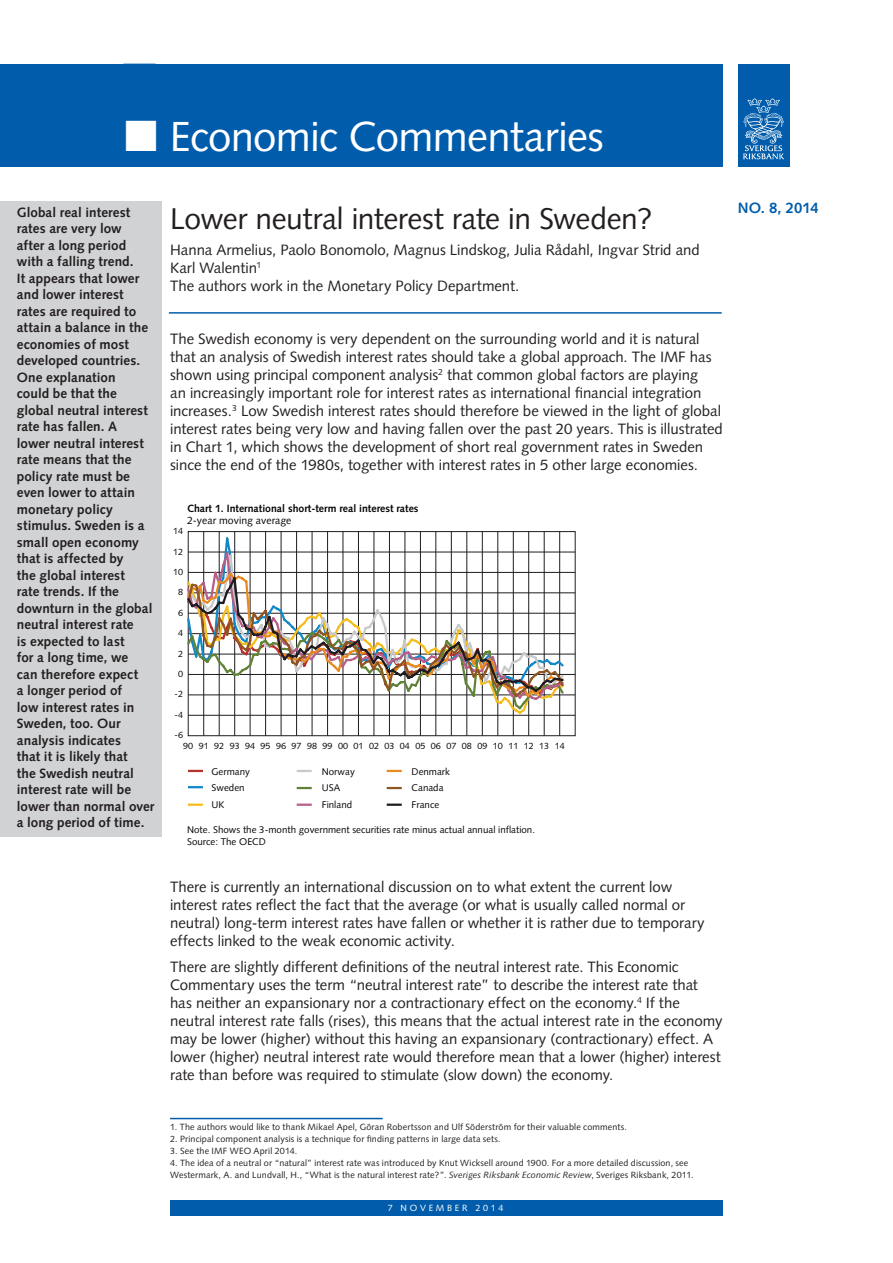
<style>
.page{position:relative;width:893px;height:1263px;background:#fff}
.page>*{position:absolute;margin:0;border:0;box-sizing:border-box;transform-origin:0 0}
.t1{font:42px "Syntax";color:#fff}
.t2{font:30px "Syntax";letter-spacing:-.015em;color:#231f20}
.t3{font:15px/18px "Syntax";letter-spacing:-.005em;color:#231f20}
.t4{font:700 15px "Syntax";color:#015dab}
.t5{font:700 13.5px/16.5px "Syntax";letter-spacing:.005em;color:#231f20}
.t6{font:700 10.5px "Syntax";color:#040503}
.t7{font:10.5px "Syntax";color:#040503}
.t8{font:9.75px/16.6px "Syntax";color:#040503}
.t9{font:9px/12px "Syntax";letter-spacing:.015em;color:#231f20}
.t10{font:9px "Syntax";color:#040503}
.t11{font:9px "Syntax";letter-spacing:.3em;color:#fff}
.s1{font-family:"Monotype Sorts"}
.s2{font-style:italic}
</style>
<div class="page">
<div style="left:170px;top:1200px;width:552px;height:16px;background:#015dab"></div>
<div style="left:188px;top:531px;width:387px;height:205px;border:1px solid #1f1c21"></div>
<hr style="left:188px;top:715px;width:387px;height:1px;background:#1f1c21">
<hr style="left:188px;top:695px;width:387px;height:1px;background:#1f1c21">
<hr style="left:188px;top:674px;width:387px;height:1px;background:#1f1c21">
<hr style="left:188px;top:654px;width:387px;height:1px;background:#1f1c21">
<hr style="left:188px;top:633px;width:387px;height:1px;background:#1f1c21">
<hr style="left:188px;top:613px;width:387px;height:1px;background:#1f1c21">
<hr style="left:188px;top:593px;width:387px;height:1px;background:#1f1c21">
<hr style="left:188px;top:572px;width:387px;height:1px;background:#1f1c21">
<hr style="left:188px;top:552px;width:387px;height:1px;background:#1f1c21">
<hr style="left:559px;top:532px;width:1px;height:204px;background:#1f1c21">
<hr style="left:544px;top:532px;width:1px;height:204px;background:#1f1c21">
<hr style="left:528px;top:532px;width:1px;height:204px;background:#1f1c21">
<hr style="left:513px;top:532px;width:1px;height:204px;background:#1f1c21">
<hr style="left:498px;top:532px;width:1px;height:204px;background:#1f1c21">
<hr style="left:482px;top:532px;width:1px;height:204px;background:#1f1c21">
<hr style="left:467px;top:532px;width:1px;height:204px;background:#1f1c21">
<hr style="left:451px;top:532px;width:1px;height:204px;background:#1f1c21">
<hr style="left:436px;top:532px;width:1px;height:204px;background:#1f1c21">
<hr style="left:420px;top:532px;width:1px;height:204px;background:#1f1c21">
<hr style="left:405px;top:532px;width:1px;height:204px;background:#1f1c21">
<hr style="left:389px;top:532px;width:1px;height:204px;background:#1f1c21">
<hr style="left:374px;top:532px;width:1px;height:204px;background:#1f1c21">
<hr style="left:358px;top:532px;width:1px;height:204px;background:#1f1c21">
<hr style="left:343px;top:532px;width:1px;height:204px;background:#1f1c21">
<hr style="left:327px;top:532px;width:1px;height:204px;background:#1f1c21">
<hr style="left:312px;top:532px;width:1px;height:204px;background:#1f1c21">
<hr style="left:296px;top:532px;width:1px;height:204px;background:#1f1c21">
<hr style="left:281px;top:532px;width:1px;height:204px;background:#1f1c21">
<hr style="left:265px;top:532px;width:1px;height:204px;background:#1f1c21">
<hr style="left:250px;top:532px;width:1px;height:204px;background:#1f1c21">
<hr style="left:234px;top:532px;width:1px;height:204px;background:#1f1c21">
<hr style="left:219px;top:532px;width:1px;height:204px;background:#1f1c21">
<hr style="left:203px;top:532px;width:1px;height:204px;background:#1f1c21">
<svg style="left:189px;top:770px;width:13px;height:2px"></svg>
<svg style="left:189px;top:786px;width:13px;height:2px"></svg>
<svg style="left:189px;top:803px;width:13px;height:3px"></svg>
<svg style="left:298px;top:770px;width:13px;height:2px"></svg>
<svg style="left:298px;top:787px;width:13px;height:2px"></svg>
<svg style="left:298px;top:803px;width:13px;height:3px"></svg>
<svg style="left:388px;top:770px;width:13px;height:2px"></svg>
<svg style="left:388px;top:787px;width:13px;height:2px"></svg>
<svg style="left:388px;top:803px;width:13px;height:3px"></svg>
<svg style="left:187px;top:536px;width:374px;height:15px"></svg>
<svg style="left:187px;top:711px;width:378px;height:5px"></svg>
<svg style="left:187px;top:551px;width:379px;height:22px"></svg>
<svg style="left:187px;top:570px;width:378px;height:5px"></svg>
<svg style="left:187px;top:592px;width:379px;height:119px"></svg>
<svg style="left:187px;top:575px;width:378px;height:119px"></svg>
<hr style="left:170px;top:1118px;width:213px;height:1px;background:#015dab">
<div style="left:0;top:201px;width:161px;height:636px;background:#d1d2d4"></div>
<hr style="left:169px;top:312px;width:553px;height:2px;background:#015dab">
<div style="left:0;top:64px;width:723px;height:103px;background:#015dab"></div>
<div style="left:738px;top:64px;width:51px;height:103px;background:#015dab"></div>
<svg style="left:743px;top:98px;width:41px;height:61px"></svg>
<h1 class="t1" style="left:125px;top:111px;width:480px"><span class="s1">n</span> Economic Commentaries</h1>
<p class="t5" style="left:17px;top:204px;width:139px">Global real interest rates are very low<br>after a long period with a falling trend.<br>It appears that lower and lower interest rates are required to attain a balance in the economies of most developed countries.<br>One explanation<br>could be that the global neutral interest rate has fallen. A<br>lower neutral interest rate means that the policy rate must be even lower to attain monetary policy stimulus. Sweden is a small open economy that is affected by<br>the global interest<br>rate trends. If the downturn in the global neutral interest rate<br>is expected to last<br>for a long time, we<br>can therefore expect<br>a longer period of<br>low interest rates in<br>Sweden, too. Our analysis indicates<br>that it is likely that<br>the Swedish neutral interest rate will be lower than normal over a long period of time.</p>
<h2 class="t2" style="left:170px;top:201px;width:484px">Lower neutral interest rate in Sweden?</h2>
<p class="t3" style="left:170px;top:241px;width:531px">Hanna Armelius, Paolo Bonomolo, Magnus Lindskog, Julia Rådahl, I ngvar Strid and<br>Karl Walentin<sup>1<br></sup>The authors work in the Monetary Policy Department.</p>
<p class="t3" style="left:170px;top:330px;width:554px">The Swedish economy is very dependent on the surrounding world and it is natural that an analysis of Swedish interest rates should take a global approach. The IM F has shown using principal component analysis<sup>2</sup> that common global factors are playing<br>an increasingly important role for interest rates as international financial integration increases.<sup>3</sup> Low Swedish interest rates should therefore be viewed in the light of global interest rates being very low and having fallen over the past 20 years. This is illustrated in Chart 1, which shows the development of short real government rates in Sweden since the end of the 1980s, together with interest rates in 5 other large economies.</p>
<p class="t6" style="left:187px;top:502px;width:233px">Chart 1. International short-term real interest rates</p>
<p class="t7" style="left:187px;top:514px;width:106px">2-year moving average</p>
<p class="t10" style="left:173px;top:526px;width:12px">14</p>
<p class="t10" style="left:173px;top:546px;width:12px">12</p>
<p class="t10" style="left:173px;top:567px;width:12px">10</p>
<p class="t10" style="left:178px;top:587px;width:7px">8</p>
<p class="t10" style="left:178px;top:607px;width:7px">6</p>
<p class="t10" style="left:178px;top:628px;width:7px">4</p>
<p class="t10" style="left:178px;top:648px;width:7px">2</p>
<p class="t10" style="left:178px;top:668px;width:7px">0</p>
<p class="t10" style="left:175px;top:689px;width:10px">-2</p>
<p class="t10" style="left:175px;top:709px;width:10px">-4</p>
<p class="t10" style="left:175px;top:730px;width:10px">-6</p>
<p class="t10" style="left:183px;top:740px;width:383px">90 91 92 93 94 95 96 97 98 99 00 01 02 03 04 05 06 07 08 09 10 11 12 13 14</p>
<p class="t8" style="left:212px;top:763px;width:40px">Germany<br>Sweden<br>UK</p>
<p class="t8" style="left:322px;top:763px;width:35px">Norway<br>USA<br>Finland</p>
<p class="t8" style="left:412px;top:763px;width:40px">Denmark<br>Canada<br>France</p>
<p class="t8" style="left:187px;top:824px;width:349px;line-height:11.7px">Note. Shows the 3-month government securities rate minus actual annual inflation.<br>Source: The OECD</p>
<p class="t3" style="left:170px;top:878px;width:536px">There is currently an international discussion on to what extent the current low interest rates reflect the fact that the average (or what is usually called normal or neutral) long-term interest rates have fallen or whether it is rather due to temporary effects linked to the weak economic activity.</p>
<p class="t3" style="left:170px;top:958px;width:554px">There are slightly different definitions of the neutral interest rate. This Economic Commentary uses the term “neutral interest rate” to describe the interest rate that has neither an expansionary nor a contractionary effect on the economy.<sup>4</sup> If the neutral interest rate falls (rises), this means that the actual interest rate in the economy may be lower (higher) without this having an expansionary (contractionary) effect. A lower (higher) neutral interest rate would therefore mean that a lower (higher) interest rate than before was required to stimulate (slow down) the economy.</p>
<p class="t9" style="left:170px;top:1121px;width:458px">1. The authors would like to thank Mikael Apel, Göran Robertsson and Ulf Söderström for their valuable comments.</p>
<p class="t9" style="left:170px;top:1133px;width:332px">2. Principal component analysis is a technique for finding patterns in large data sets.</p>
<p class="t9" style="left:170px;top:1145px;width:129px">3. See the IMF WEO April 2014.</p>
<p class="t9" style="left:170px;top:1157px;width:525px">4. The idea of a neutral or “natural” interest rate was introduced by Knut Wicksell around 1900. For a more detailed discussion, see<br>Westermark, A. and Lundvall, H., “What is the natural interest rate?”. <span class="s2">Sveriges Riksbank Economic Review</span>, Sveriges Riksbank, 2011.</p>
<p class="t11" style="left:388px;top:1203px;width:117px">7 novemb er 2014</p>
<p class="t4" style="left:738px;top:199px;width:82px">nO. 8, 2014</p>
</div>
